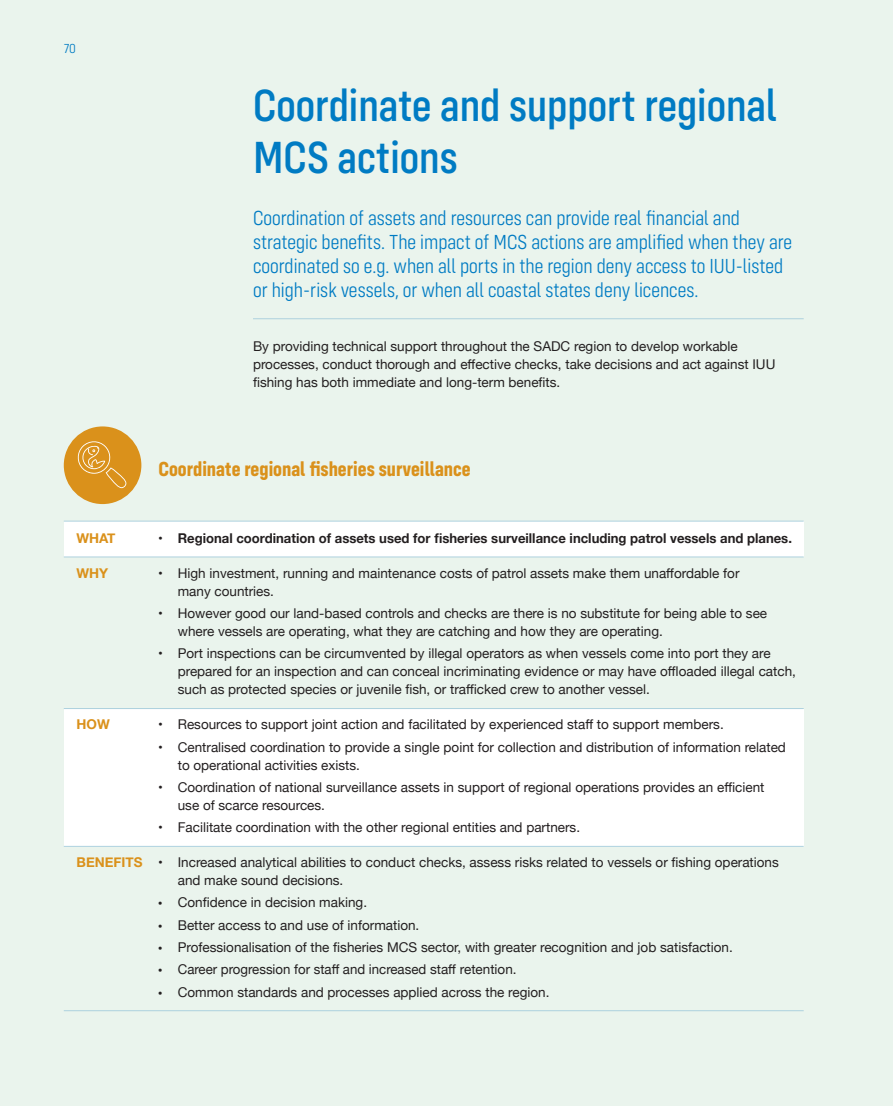
<style>
.page{position:relative;width:893px;height:1106px;background:#eaf4ed}
.page>*{position:absolute;margin:0;border:0;box-sizing:border-box;transform-origin:0 0}
.Main_Heading{font:500 46.5px/52.5px "Config Condensed";color:#007bc3}
.Intro_text{font:300 21px/24px "Config Condensed";color:#007bc3}
._3rd_level_Heading{font:700 21px "Config Condensed";color:#da911b}
.Bodycopy{font:13.5px/18px "Helvetica Neue";color:#231f20}
.Bodycopy-2{font:700 13.5px "Helvetica Neue";color:#231f20}
.Bodycopy-3{font:700 13.5px "Helvetica Neue";color:#da911b}
.t1{font:300 13.5px "Config Condensed";color:#007bc3}
.s1{font-weight:400}
.s2{font-weight:700;color:#da911b}
.s3{font-family:"Config Condensed";font-weight:700}
</style>
<div class="page">
<hr style="left:253px;top:318px;width:551px;height:1px;background:#add1de">
<div style="left:64px;top:709px;width:740px;height:138px;background:#fff"></div>
<div style="left:64px;top:521px;width:740px;height:36px;background:#fff"></div>
<hr style="left:64px;top:521px;width:740px;height:1px;background:#add1de">
<hr style="left:64px;top:556px;width:740px;height:1px;background:#add1de">
<hr style="left:64px;top:708px;width:740px;height:1px;background:#add1de">
<hr style="left:64px;top:846px;width:740px;height:1px;background:#add1de">
<hr style="left:64px;top:1010px;width:740px;height:1px;background:#add1de">
<div style="left:64px;top:426px;width:77px;height:78px;background:#da911b;border-radius:50%"></div>
<svg style="left:77px;top:441px;width:49px;height:47px"></svg>
<p class="t1" style="left:64px;top:41px;width:14px">70</p>
<p class="Main_Heading" style="left:253px;top:79px;width:526px">Coordinate and support regional<br>MCS actions</p>
<p class="Intro_text" style="left:253px;top:206px;width:541px">Coordination of assets and resources can provide real financial and strategic benefits. The impact of MCS actions are amplified when they are coordinated so e.g. when all ports in the region deny access to IUU-listed or high-risk vessels, or when all coastal states deny licences.</p>
<p class="Bodycopy" style="left:253px;top:338px;width:524px">By providing technical support throughout the SADC region to develop workable processes, conduct thorough and effective checks, take decisions and act against IUU fishing has both immediate and long-term benefits.</p>
<p class="_3rd_level_Heading" style="left:158px;top:456px;width:314px">Coordinate regional fisheries surveillance</p>
<p class="Bodycopy-3" style="left:77px;top:527px;width:41px">WHAT</p>
<p class="Bodycopy-2" style="left:158px;top:527px;width:635px"><span class="s1">•</span> Regional coordination of assets used for fisheries surveillance including patrol vessels and planes.</p>
<p class="Bodycopy-3" style="left:77px;top:562px;width:33px">WHY</p>
<p class="Bodycopy" style="left:178px;top:565px;width:563px;text-indent:-19px">• High investment, running and maintenance costs of patrol assets make them unaffordable for many countries.</p>
<p class="Bodycopy" style="left:178px;top:605px;width:591px;text-indent:-19px">• However good our land-based controls and checks are there is no substitute for being able to see where vessels are operating, what they are catching and how they are operating.</p>
<p class="Bodycopy" style="left:178px;top:645px;width:620px;text-indent:-19px">• Port inspections can be circumvented by illegal operators as when vessels come into port they are prepared for an inspection and can conceal incriminating evidence or may have offloaded illegal catch, such as protected species or juvenile fish, or trafficked crew to another vessel.</p>
<p class="Bodycopy-3" style="left:77px;top:714px;width:35px">HOW</p>
<p class="Bodycopy" style="left:158px;top:716px;width:567px">• Resources to support joint action and facilitated by experienced staff to support members.</p>
<p class="Bodycopy" style="left:178px;top:738px;width:610px;text-indent:-19px">• Centralised coordination to provide a single point for collection and distribution of information related to operational activities exists.</p>
<p class="Bodycopy" style="left:178px;top:779px;width:588px;text-indent:-19px">• Coordination of national surveillance assets in support of regional operations provides an efficient use of scarce resources.</p>
<p class="Bodycopy" style="left:158px;top:819px;width:423px">• Facilitate coordination with the other regional entities and partners.</p>
<p class="Bodycopy" style="left:178px;top:854px;width:603px;text-indent:-101px"><span class="s2">BENEFITS</span> • Increased analytical abilities to conduct checks, assess risks related to vessels or fishing operations and make sound decisions.</p>
<p class="Bodycopy" style="left:158px;top:894px;width:210px"><span class="s3">•</span> Confidence in decision making.</p>
<p class="Bodycopy" style="left:158px;top:916px;width:263px"><span class="s3">•</span> Better access to and use of information.</p>
<p class="Bodycopy" style="left:158px;top:939px;width:576px"><span class="s3">•</span> Professionalisation of the fisheries MCS sector, with greater recognition and job satisfaction.</p>
<p class="Bodycopy" style="left:158px;top:961px;width:360px"><span class="s3">•</span> Career progression for staff and increased staff retention.</p>
<p class="Bodycopy" style="left:158px;top:983px;width:393px"><span class="s3">•</span> Common standards and processes applied across the region.</p>
</div>
